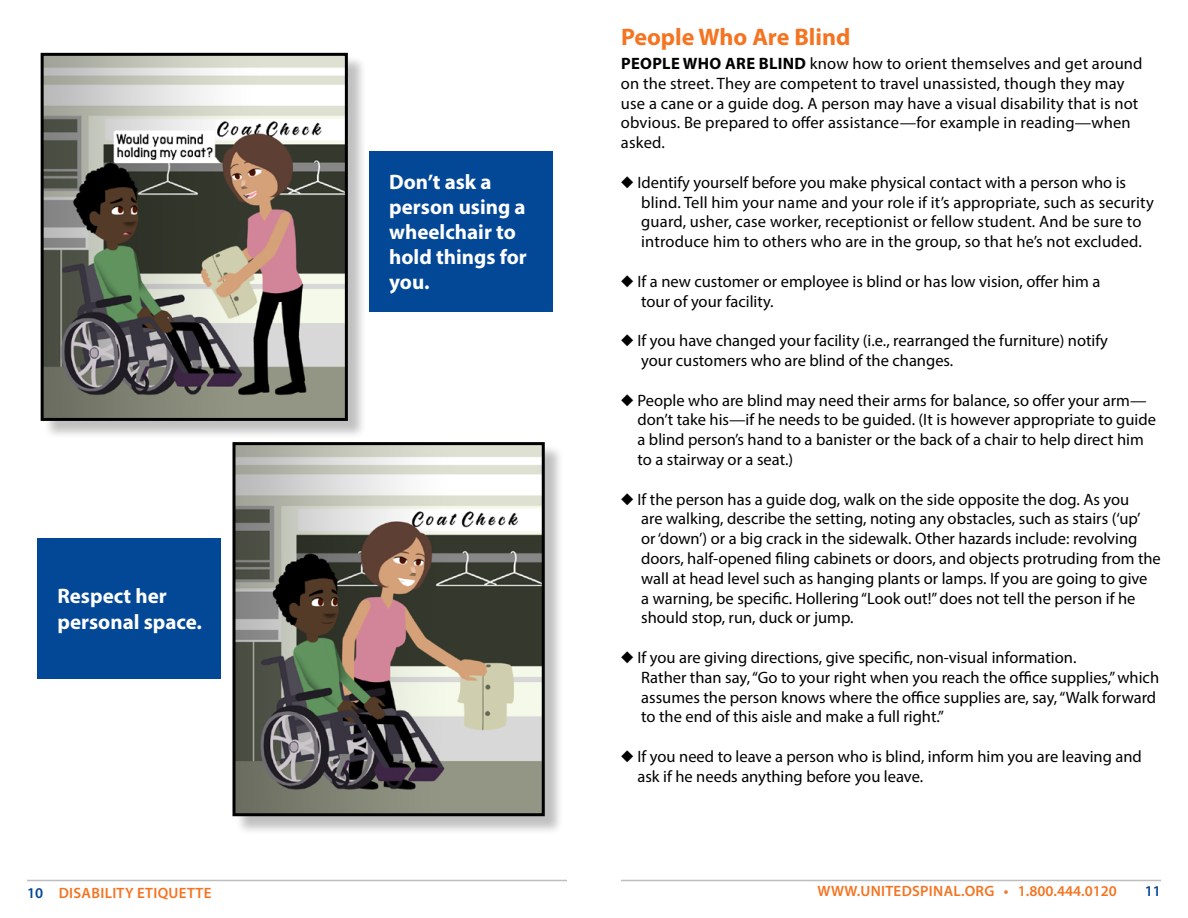
<style>
.page{position:relative;width:1188px;height:918px;background:#fff}
.page>*{position:absolute;margin:0;border:0;box-sizing:border-box;transform-origin:0 0}
.t1{font:700 24px "Myriad Pro";color:#f47421}
.t2{font:700 21px/25.2px "Myriad Pro";color:#fff}
.t3{font:16.5px/19.8px "Myriad Pro";color:#000}
.t4{font:600 15px "Myriad Pro";letter-spacing:.02em;color:#f47421}
.t5{font:600 15px "Myriad Pro";color:#034797}
.s1{font-weight:700}
.s2{color:#034797}
</style>
<div class="page">
<hr style="left:27px;top:880px;width:540px;height:1px;background:#bcbec0">
<hr style="left:621px;top:880px;width:540px;height:1px;background:#bcbec0">
<div style="left:42px;top:55px;width:324px;height:385px;background:#000;opacity:.25"></div>
<img style="left:45px;top:57px;width:299px;height:360px">
<div style="left:41px;top:53px;width:307px;height:368px;border:3px solid #000"></div>
<div style="left:369px;top:151px;width:184px;height:161px;background:#034797"></div>
<div style="left:37px;top:538px;width:184px;height:140px;background:#034797"></div>
<div style="left:234px;top:444px;width:330px;height:391px;background:#000;opacity:.25"></div>
<img style="left:236px;top:446px;width:305px;height:366px">
<div style="left:232px;top:442px;width:313px;height:374px;border:3px solid #000"></div>
<p class="t2" style="left:57px;top:583px;width:146px">Respect her personal space.</p>
<p class="t2" style="left:389px;top:168px;width:139px">Don’t ask a person using a wheelchair to hold things for you.</p>
<h1 class="t1" style="left:621px;top:21px;width:231px">People Who Are Blind</h1>
<p class="t3" style="left:621px;top:53px;width:523px"><span class="s1">PEOPLE WHO ARE BLIND</span> know how to orient themselves and get around on the street. They are competent to travel unassisted, though they may use a cane or a guide dog. A person may have a visual disability that is not obvious. Be prepared to offer assistance—for example in reading—when asked.</p>
<p class="t3" style="left:641px;top:172px;width:514px;text-indent:-20px">◆ Identify yourself before you make physical contact with a person who is blind. Tell him your name and your role if it’s appropriate, such as security guard, usher, case worker, receptionist or fellow student. And be sure to introduce him to others who are in the group, so that he’s not excluded.</p>
<p class="t3" style="left:641px;top:271px;width:461px;text-indent:-20px">◆ If a new customer or employee is blind or has low vision, offer him a tour of your facility.</p>
<p class="t3" style="left:641px;top:331px;width:468px;text-indent:-20px">◆ If you have changed your facility (i.e., rearranged the furniture) notify your customers who are blind of the changes.</p>
<p class="t3" style="left:637px;top:390px;width:520px;text-indent:-16px">◆ People who are blind may need their arms for balance, so offer your arm— don’t take his—if he needs to be guided. (It is however appropriate to guide a blind person’s hand to a banister or the back of a chair to help direct him to a stairway or a seat.)</p>
<p class="t3" style="left:641px;top:489px;width:521px;text-indent:-20px">◆ If the person has a guide dog, walk on the side opposite the dog. As you<br>are walking, describe the setting, noting any obstacles, such as stairs (‘up’<br>or ‘down’) or a big crack in the sidewalk. Other hazards include: revolving doors, half-opened filing cabinets or doors, and objects protruding from the wall at head level such as hanging plants or lamps. If you are going to give<br>a warning, be specific. Hollering “Look out!” does not tell the person if he should stop, run, duck or jump.</p>
<p class="t3" style="left:641px;top:647px;width:519px;text-indent:-20px">◆ If you are giving directions, give specific, non-visual information.<br>Rather than say, “Go to your right when you reach the office supplies,” which assumes the person knows where the office supplies are, say, “Walk forward to the end of this aisle and make a full right.”</p>
<p class="t3" style="left:637px;top:746px;width:506px;text-indent:-16px">◆ If you need to leave a person who is blind, inform him you are leaving and ask if he needs anything before you leave.</p>
<p class="t4" style="left:27px;top:883px;width:186px"><span class="s2">10</span> DISABILITY ETIQUETTE</p>
<p class="t4" style="left:818px;top:881px;width:301px">WWW.UNITEDSPINAL.ORG • 1.800.444.0120</p>
<p class="t5" style="left:1145px;top:881px;width:18px">11</p>
</div>
